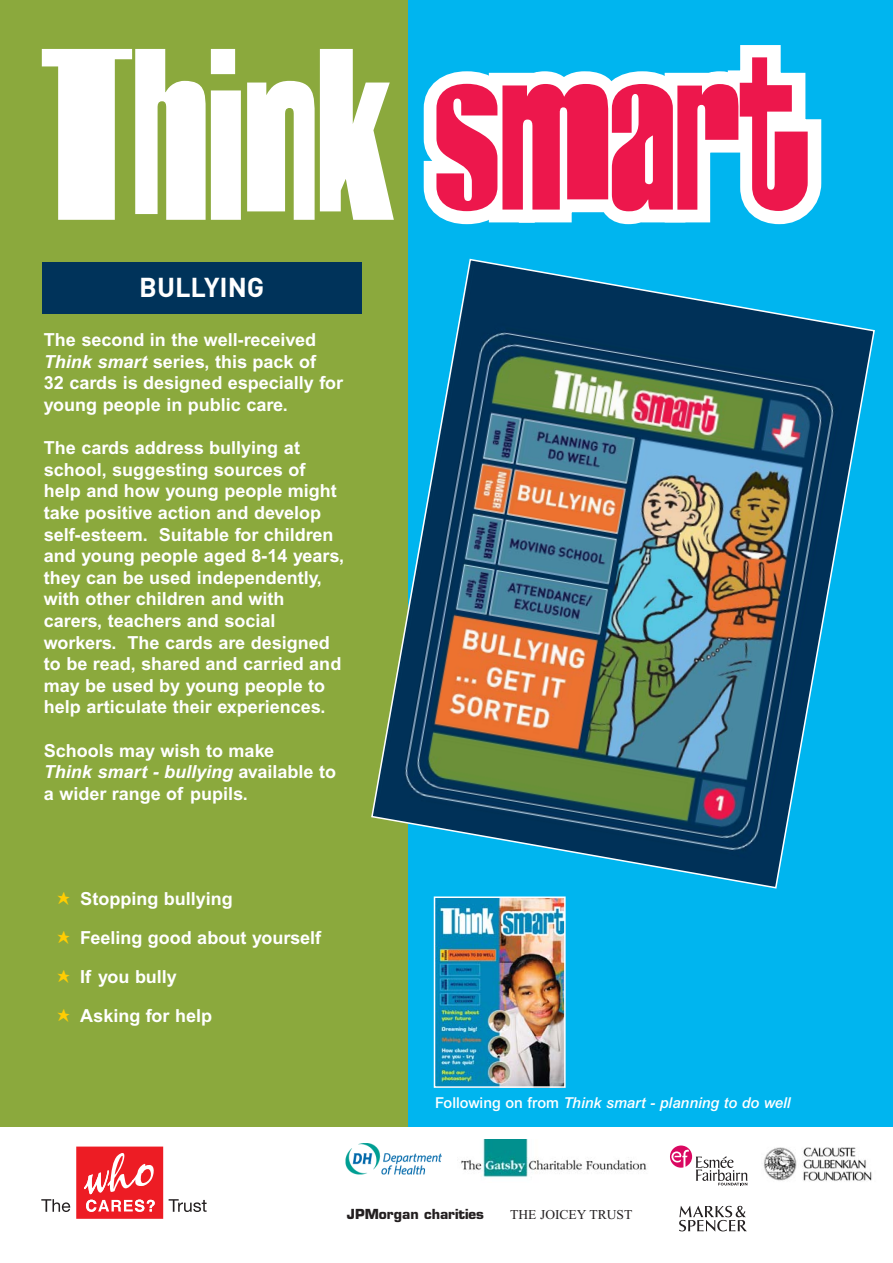
<style>
.page{position:relative;width:893px;height:1263px;background:#fff}
.page>*{position:absolute;margin:0;border:0;box-sizing:border-box;transform-origin:0 0}
.t1{font:700 27px "DIN";color:#fff}
.t2{font:700 18px/21.6px "Arial";color:#fff}
.t3{font:italic 500 15px "Arial";color:#fff}
.t4{font:700 13.5px "Eurostile";color:#231f20}
.t5{font:13.5px "Times New Roman MS";color:#231f20}
.s1{font-style:italic}
.s2{font-style:normal}
</style>
<div class="page">
<div style="left:0;top:0;width:892px;height:1127px;background:#8ba93d"></div>
<div style="left:408px;top:0;width:484px;height:1127px;background:#00b5ef"></div>
<img style="left:437px;top:900px;width:125px;height:185px">
<div style="left:434px;top:897px;width:131px;height:191px;border:2px solid #fff"></div>
<svg style="left:41px;top:1199px;width:29px;height:13px"></svg>
<svg style="left:169px;top:1199px;width:37px;height:13px"></svg>
<svg style="left:76px;top:1147px;width:87px;height:72px;background:#f0454b"></svg>
<svg style="left:42px;top:49px;width:163px;height:171px"></svg>
<svg style="left:211px;top:49px;width:30px;height:171px;background:#f0f3e6"></svg>
<svg style="left:247px;top:81px;width:67px;height:139px;background:#ecf1df"></svg>
<svg style="left:320px;top:49px;width:74px;height:171px"></svg>
<svg style="left:423px;top:45px;width:398px;height:179px"></svg>
<img style="left:345px;top:1143px;width:97px;height:32px">
<svg style="left:670px;top:1146px;width:77px;height:39px"></svg>
<img style="left:461px;top:1140px;width:186px;height:38px">
<img style="left:763px;top:1147px;width:109px;height:34px">
<svg style="left:679px;top:1206px;width:67px;height:25px"></svg>
<div style="left:42px;top:263px;width:319px;height:51px;background:#00335a"></div>
<img style="left:371px;top:258px;width:504px;height:631px">
<h1 class="t1" style="left:139px;top:277px;width:127px">BULLYING</h1>
<p class="t2" style="left:44px;top:331px;width:301px">The second in the well-received<br><span class="s1">Think smart</span> series, this pack of<br>32 cards is designed especially for young people in public care.</p>
<p class="t2" style="left:44px;top:439px;width:302px">The cards address bullying at school, suggesting sources of help and how young people might take positive action and develop self-esteem. Suitable for children and young people aged 8-14 years, they can be used independently, with other children and with carers, teachers and social workers. The cards are designed to be read, shared and carried and may be used by young people to help articulate their experiences.</p>
<p class="t2" style="left:44px;top:741px;width:294px">Schools may wish to make<br><span class="s1">Think smart - bullying</span> available to a wider range of pupils.</p>
<p class="t2" style="left:80px;top:882px;width:242px;line-height:39px">Stopping bullying<br>Feeling good about yourself<br>If you bully<br>Asking for help</p>
<p class="t3" style="left:435px;top:1098px;width:357px"><span class="s2">Following on from</span> Think smart - planning to do well</p>
<p class="t4" style="left:347px;top:1209px;width:139px">JPMorgan charities</p>
<p class="t5" style="left:510px;top:1209px;width:124px">THE JOICEY TRUST</p>
</div>
